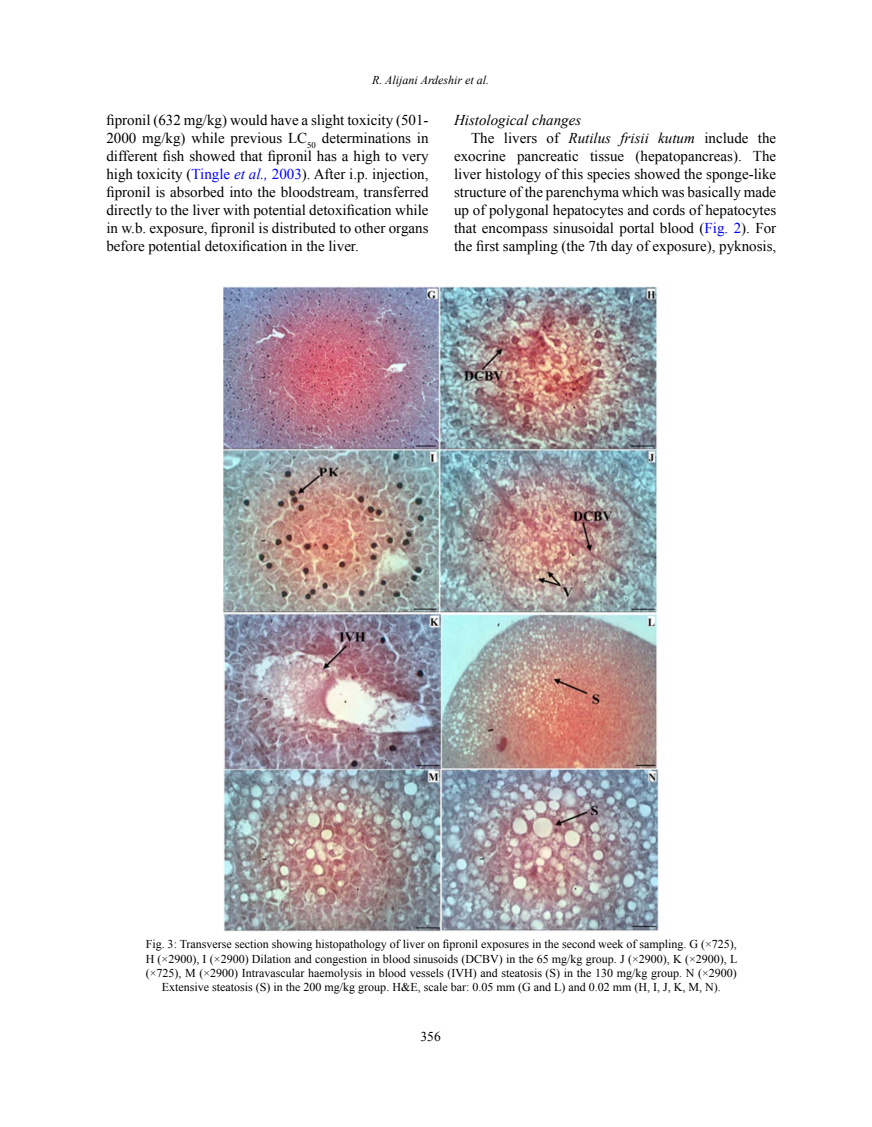
<style>
.page{position:relative;width:872px;height:1127px;background:#fff}
.page>*{position:absolute;margin:0;border:0;box-sizing:border-box;transform-origin:0 0}
.t1{font:15px/18px "Times New Roman";color:#000;text-align:justify}
.t2{font:italic 15px "Times New Roman";color:#000}
.t3{font:13.5px "Times New Roman";color:#000}
.t4{font:12px/14.4px "Times New Roman";color:#000;text-align:center}
.t5{font:italic 12px "Times New Roman";color:#000}
.t6{font:11.55px/13.2px "Times New Roman";color:#000}
.s1{color:#00f}
.s2{font-style:italic;color:#00f}
.s3{font-style:italic}
</style>
<div class="page">
<img style="left:224px;top:287px;width:435px;height:644px">
<p class="t5" style="left:372px;top:72px;width:119px">R. Alijani Ardeshir et al.</p>
<p class="t1" style="left:106px;top:111px;width:324px">fipronil (632 mg/kg) would have a slight toxicity (501- 2000 mg/kg) while previous LC<sub>50</sub> determinations in different fish showed that fipronil has a high to very high toxicity (<span class="s1">Tingle</span> <span class="s2">et al.,</span> <span class="s1">2003</span>). After i.p. injection, fipronil is absorbed into the bloodstream, transferred directly to the liver with potential detoxification while in w.b. exposure, fipronil is distributed to other organs before potential detoxification in the liver.</p>
<p class="t2" style="left:454px;top:110px;width:129px">Histological changes</p>
<p class="t1" style="left:471px;top:129px;width:307px">The livers of <span class="s3">Rutilus frisii kutum</span> include the</p>
<p class="t1" style="left:454px;top:147px;width:324px">exocrine pancreatic tissue (hepatopancreas). The</p>
<p class="t1" style="left:454px;top:165px;width:324px">liver histology of this species showed the sponge-like</p>
<p class="t1" style="left:454px;top:183px;width:324px">structure of the parenchyma which was basically made</p>
<p class="t1" style="left:454px;top:201px;width:324px">up of polygonal hepatocytes and cords of hepatocytes</p>
<p class="t1" style="left:454px;top:219px;width:324px">that encompass sinusoidal portal blood (<span class="s1">Fig. 2</span>). For</p>
<p class="t1" style="left:454px;top:237px;width:324px">the first sampling (the 7th day of exposure), pyknosis,</p>
<p class="t4" style="left:146px;top:936px;width:593px">Fig. 3: Transverse section showing histopathology of liver on fipronil exposures in the second week of sampling. G (×725), H (×2900), I (×2900) Dilation and congestion in blood sinusoids (DCBV) in the 65 mg/kg group. J (×2900), K (×2900), L (×725), M (×2900) Intravascular haemolysis in blood vessels (IVH) and steatosis (S) in the 130 mg/kg group. N (×2900)<br>Extensive steatosis (S) in the 200 mg/kg group. H&amp;E, scale bar: 0.05 mm (G and L) and 0.02 mm (H, I, J, K, M, N).</p>
<p class="t6" style="left:174px;top:954px;width:536px">Fig. 3: Transverse section showing histopathology of liver on fipronil exposures in the second week of sampling. G (×725), H (×2900), I (×2900) Dilation and congestion in blood sinusoids (DCBV) in the 65 mg/kg group. J (×2900),<br>K (×2900), L (×725), M (×2900) Intravascular haemolysis in blood vessels (IVH) and steatosis (S) in the 130 mg/kg</p>
<p class="t3" style="left:420px;top:1027px;width:22px">356</p>
</div>
